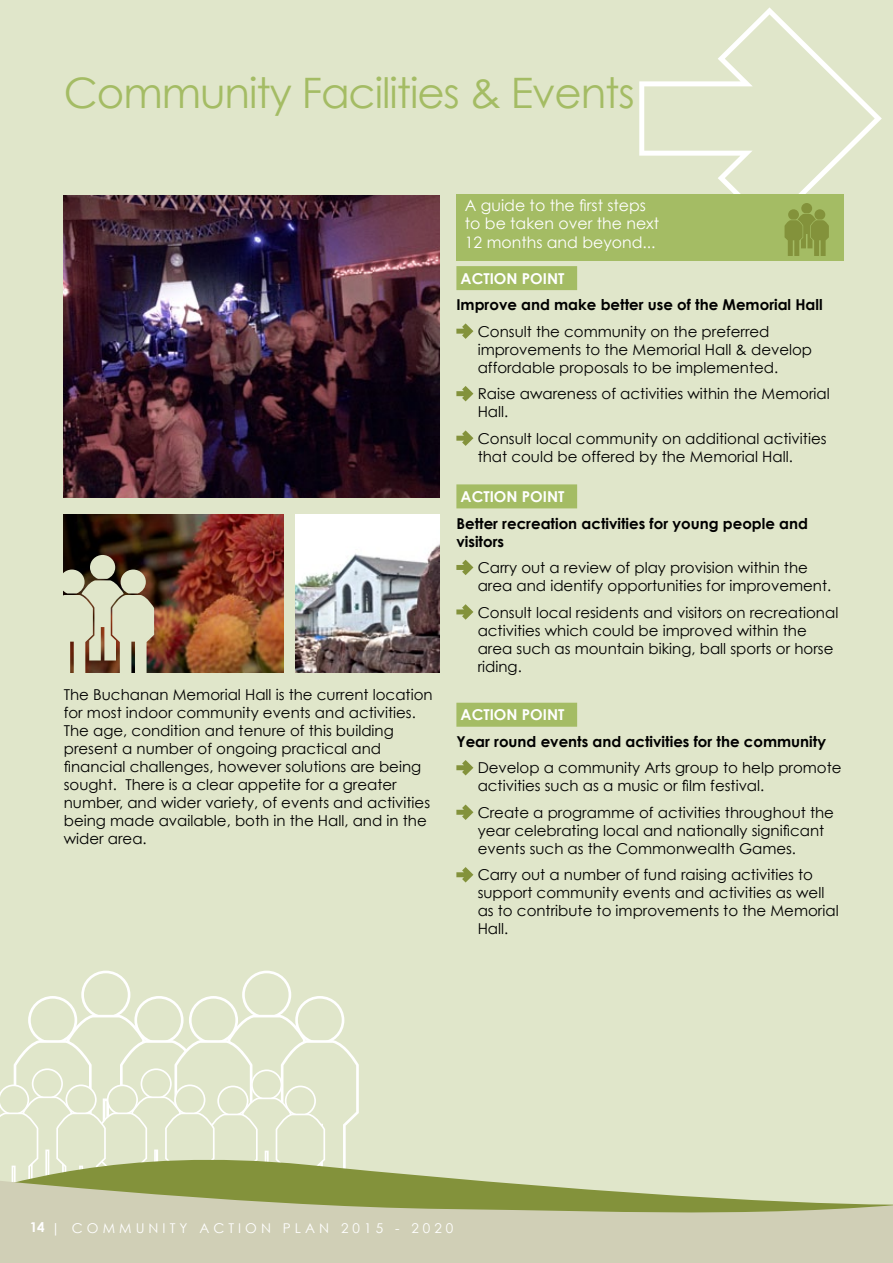
<style>
.page{position:relative;width:893px;height:1263px;background:#e0e6ca}
.page>*{position:absolute;margin:0;border:0;box-sizing:border-box;transform-origin:0 0}
.t1{font:42px "Century Gothic";letter-spacing:-.025em;color:#a4bc64}
.t2{font:15.75px/18.9px "Century Gothic";color:#fff}
.t3{font:15px/18px "Century Gothic";color:#000}
.t4{font:700 15px/18px "Century Gothic";color:#000}
.t5{font:700 15px "Century Gothic";color:#fff}
.t6{font:13.5px "Century Gothic";letter-spacing:.3em;color:#fff}
.s1{font-weight:700}
</style>
<div class="page">
<svg style="left:0;top:971px;width:359px;height:125px"></svg>
<svg style="left:0;top:1096px;width:893px;height:167px"></svg>
<img style="left:64px;top:196px;width:375px;height:301px">
<div style="left:456px;top:266px;width:121px;height:24px;background:#a4bc64"></div>
<div style="left:456px;top:484px;width:121px;height:24px;background:#a4bc64"></div>
<div style="left:456px;top:703px;width:121px;height:24px;background:#a4bc64"></div>
<svg style="left:456px;top:323px;width:17px;height:16px"></svg>
<svg style="left:456px;top:386px;width:17px;height:15px"></svg>
<svg style="left:456px;top:430px;width:17px;height:16px"></svg>
<svg style="left:456px;top:560px;width:17px;height:15px"></svg>
<svg style="left:456px;top:604px;width:17px;height:16px"></svg>
<svg style="left:456px;top:760px;width:17px;height:15px"></svg>
<svg style="left:456px;top:804px;width:17px;height:16px"></svg>
<svg style="left:456px;top:867px;width:17px;height:15px"></svg>
<svg style="left:639px;top:7px;width:243px;height:187px"></svg>
<div style="left:456px;top:194px;width:388px;height:67px;background:#a4bc64"></div>
<img style="left:296px;top:514px;width:143px;height:158px">
<img style="left:64px;top:514px;width:220px;height:158px">
<svg style="left:63px;top:555px;width:91px;height:118px"></svg>
<svg style="left:784px;top:203px;width:45px;height:53px"></svg>
<h1 class="t1" style="left:64px;top:68px;width:572px">Community Facilities &amp; Events</h1>
<p class="t3" style="left:64px;top:686px;width:370px">The Buchanan Memorial Hall is the current location for most indoor community events and activities.<br>The age, condition and tenure of this building present a number of ongoing practical and financial challenges, however solutions are being sought. There is a clear appetite for a greater number, and wider variety, of events and activities being made available, both in the Hall, and in the wider area.</p>
<p class="t2" style="left:465px;top:195px;width:196px">A guide to the first steps to be taken over the next<br>12 months and beyond...</p>
<p class="t5" style="left:461px;top:269px;width:21px">Action</p>
<p class="t5" style="left:522px;top:269px;width:10px">point</p>
<p class="t4" style="left:456px;top:295px;width:368px">Improve and make better use of the Memorial H all</p>
<p class="t3" style="left:478px;top:322px;width:336px">Consult the community on the preferred improvements to the Memorial Hall &amp; develop affordable proposals to be implemented.</p>
<p class="t3" style="left:478px;top:385px;width:354px">Raise awareness of activities within the Memorial<br>Hall.</p>
<p class="t3" style="left:478px;top:429px;width:350px">Consult local community on additional activities that could be offered by the Memorial H all.</p>
<p class="t5" style="left:461px;top:487px;width:21px">Action</p>
<p class="t5" style="left:522px;top:487px;width:10px">point</p>
<p class="t4" style="left:456px;top:514px;width:353px">Better recreation activities for young people and visitors</p>
<p class="t3" style="left:478px;top:558px;width:355px">Carry out a review of play provision within the area and identify opportunities for improvement.</p>
<p class="t3" style="left:478px;top:603px;width:362px">Consult local residents and visitors on recreational activities which could be improved within the area such as mountain biking, ball sports or horse riding.</p>
<p class="t5" style="left:461px;top:705px;width:21px">Action</p>
<p class="t5" style="left:522px;top:705px;width:10px">point</p>
<p class="t4" style="left:456px;top:732px;width:371px">Year round events and activities for the community</p>
<p class="t3" style="left:478px;top:759px;width:365px">Develop a community Arts group to help promote activities such as a music or film festival.</p>
<p class="t3" style="left:478px;top:803px;width:358px">Create a programme of activities throughout the year celebrating local and nationally significant events such as the Commonwealth Games.</p>
<p class="t3" style="left:478px;top:866px;width:363px">Carry out a number of fund raising activities to support community events and activities as well as to contribute to improvements to the Memorial Hall.</p>
<p class="t6" style="left:30px;top:1219px;width:425px"><span class="s1">14</span> | COMMunity Ac tio n Plan 2015 - 2020</p>
</div>
